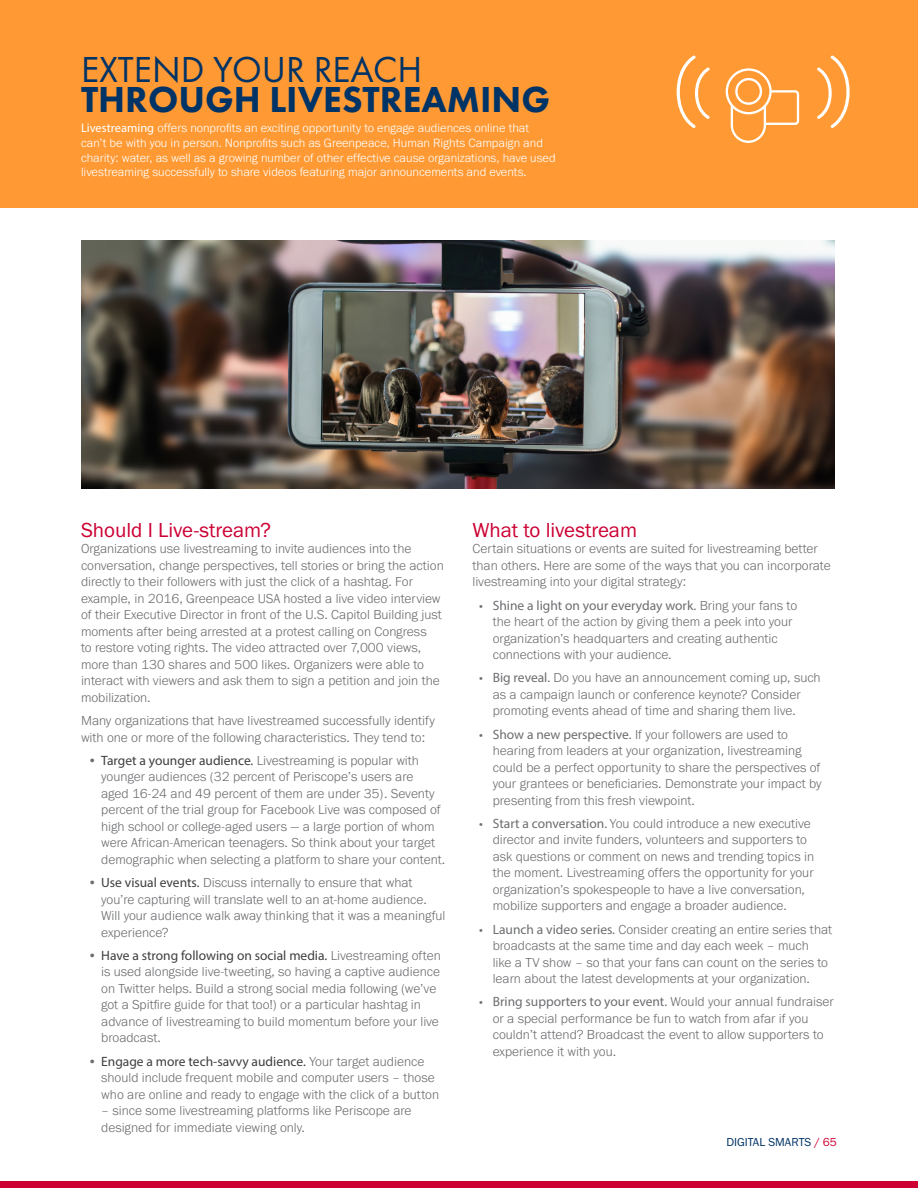
<style>
.page{position:relative;width:918px;height:1188px;background:#fff}
.page>*{position:absolute;margin:0;border:0;box-sizing:border-box;transform-origin:0 0}
.t1{font:800 37.5px/30px "Futura PT";color:#036}
.Body_Text{font:21px "Franklin Gothic URW Boo";letter-spacing:-.005em;color:#c03}
.Body_Text-2{font:300 13.5px/16.5px "Franklin Gothic URW";color:#6c6d70}
.Body_Text-3{font:300 12.45px/14.7px "Franklin Gothic URW";color:#fff}
.t2{font:12px "Franklin Gothic URW Boo";color:#036}
.s1{font-weight:400}
.s2{font-family:"Myriad Pro";font-weight:400}
.s3{font-family:"Myriad Pro";font-weight:400;color:#3e3e3f}
.s4{color:#c03}
</style>
<div class="page">
<div style="left:0;top:0;width:918px;height:208px;background:#f93"></div>
<div style="left:0;top:1181px;width:918px;height:7px;background:#c03"></div>
<svg style="left:817px;top:56px;width:33px;height:72px"></svg>
<svg style="left:677px;top:56px;width:33px;height:72px"></svg>
<img style="left:82px;top:240px;width:752px;height:249px">
<svg style="left:726px;top:68px;width:73px;height:75px"></svg>
<p class="t1" style="left:81px;top:53px;width:471px"><span class="s1">EXTEND YOUR REACH<br></span>THROUGH LIVESTREAMING</p>
<p class="Body_Text-3" style="left:81px;top:120px;width:476px"><span class="s2">Livestreaming</span> offers nonprofits an exciting opportunity to engage audiences online that can’t be with you in person. Nonprofits such as Greenpeace, Human Rights Campaign and charity: water, as well as a growing number of other effective cause organizations, have used livestreaming successfully to share videos featuring major announcements and events.</p>
<p class="Body_Text" style="left:81px;top:517px;width:192px">Should I Live-stream?</p>
<p class="Body_Text-2" style="left:81px;top:540px;width:364px">Organizations use livestreaming to invite audiences into the conversation, change perspectives, tell stories or bring the action directly to their followers with just the click of a hashtag. For example, in 2016, Greenpeace USA hosted a live video interview of their Executive Director in front of the U.S. Capitol Building just moments after being arrested at a protest calling on Congress<br>to restore voting rights. The video attracted over 7,000 views, more than 130 shares and 500 likes. Organizers were able to interact with viewers and ask them to sign a petition and join the mobilization.</p>
<p class="Body_Text-2" style="left:81px;top:712px;width:355px">Many organizations that have livestreamed successfully identify with one or more of the following characteristics. They tend to:</p>
<p class="Body_Text-2" style="left:101px;top:752px;width:346px;text-indent:-14px">• <span class="s3">Target a younger audience.</span> Livestreaming is popular with younger audiences (32 percent of Periscope’s users are<br>aged 16-24 and 49 percent of them are under 35). Seventy percent of the trial group for Facebook Live was composed of high school or college-aged users — a large portion of whom were African-American teenagers. So think about your target demographic when selecting a platform to share your content.</p>
<p class="Body_Text-2" style="left:101px;top:874px;width:346px;text-indent:-14px">• <span class="s3">Use visual events.</span> Discuss internally to ensure that what you’re capturing will translate well to an at-home audience.<br>Will your audience walk away thinking that it was a meaningful experience?</p>
<p class="Body_Text-2" style="left:101px;top:947px;width:341px;text-indent:-14px">• <span class="s3">Have a strong following on social media.</span> Livestreaming often is used alongside live-tweeting, so having a captive audience on Twitter helps. Build a strong social media following (we’ve got a Spitfire guide for that too!) or a particular hashtag in advance of livestreaming to build momentum before your live broadcast.</p>
<p class="Body_Text-2" style="left:101px;top:1052px;width:339px;text-indent:-14px">• <span class="s3">Engage a more tech-savvy audience.</span> Your target audience should include frequent mobile and computer users – those who are online and ready to engage with the click of a button</p>
<p class="Body_Text-2" style="left:101px;top:1102px;width:312px">– since some livestreaming platforms like Periscope are designed for immediate viewing only.</p>
<p class="Body_Text" style="left:472px;top:517px;width:166px">What to livestream</p>
<p class="Body_Text-2" style="left:472px;top:540px;width:360px">Certain situations or events are suited for livestreaming better than others. Here are some of the ways that you can incorporate livestreaming into your digital strategy:</p>
<p class="Body_Text-2" style="left:493px;top:596px;width:306px;text-indent:-14px"><span class="s2">• Shine a light on your everyday work.</span> Bring your fans to the heart of the action by giving them a peek into your organization’s headquarters and creating authentic connections with your audience.</p>
<p class="Body_Text-2" style="left:493px;top:669px;width:329px;text-indent:-14px"><span class="s2">• Big reveal.</span> Do you have an announcement coming up, such as a campaign launch or conference keynote? Consider promoting events ahead of time and sharing them live.</p>
<p class="Body_Text-2" style="left:493px;top:725px;width:330px;text-indent:-14px"><span class="s2">• Show a new perspective.</span> If your followers are used to hearing from leaders at your organization, livestreaming could be a perfect opportunity to share the perspectives of your grantees or beneficiaries. Demonstrate your impact by presenting from this fresh viewpoint.</p>
<p class="Body_Text-2" style="left:493px;top:815px;width:323px;text-indent:-14px"><span class="s2">• Start a conversation.</span> You could introduce a new executive director and invite funders, volunteers and supporters to ask questions or comment on news and trending topics in the moment. Livestreaming offers the opportunity for your organization’s spokespeople to have a live conversation, mobilize supporters and engage a broader audience.</p>
<p class="Body_Text-2" style="left:493px;top:920px;width:341px;text-indent:-14px"><span class="s2">• Launch a video series.</span> Consider creating an entire series that broadcasts at the same time and day each week – much<br>like a TV show – so that your fans can count on the series to learn about the latest developments at your organization.</p>
<p class="Body_Text-2" style="left:493px;top:993px;width:343px;text-indent:-14px"><span class="s2">• Bring supporters to your event.</span> Would your annual fundraiser or a special performance be fun to watch from afar if you couldn’t attend? Broadcast the event to allow supporters to experience it with you.</p>
<p class="t2" style="left:726px;top:1135px;width:112px">DIGITAL SMARTS <span class="s4">/ 65</span></p>
</div>
